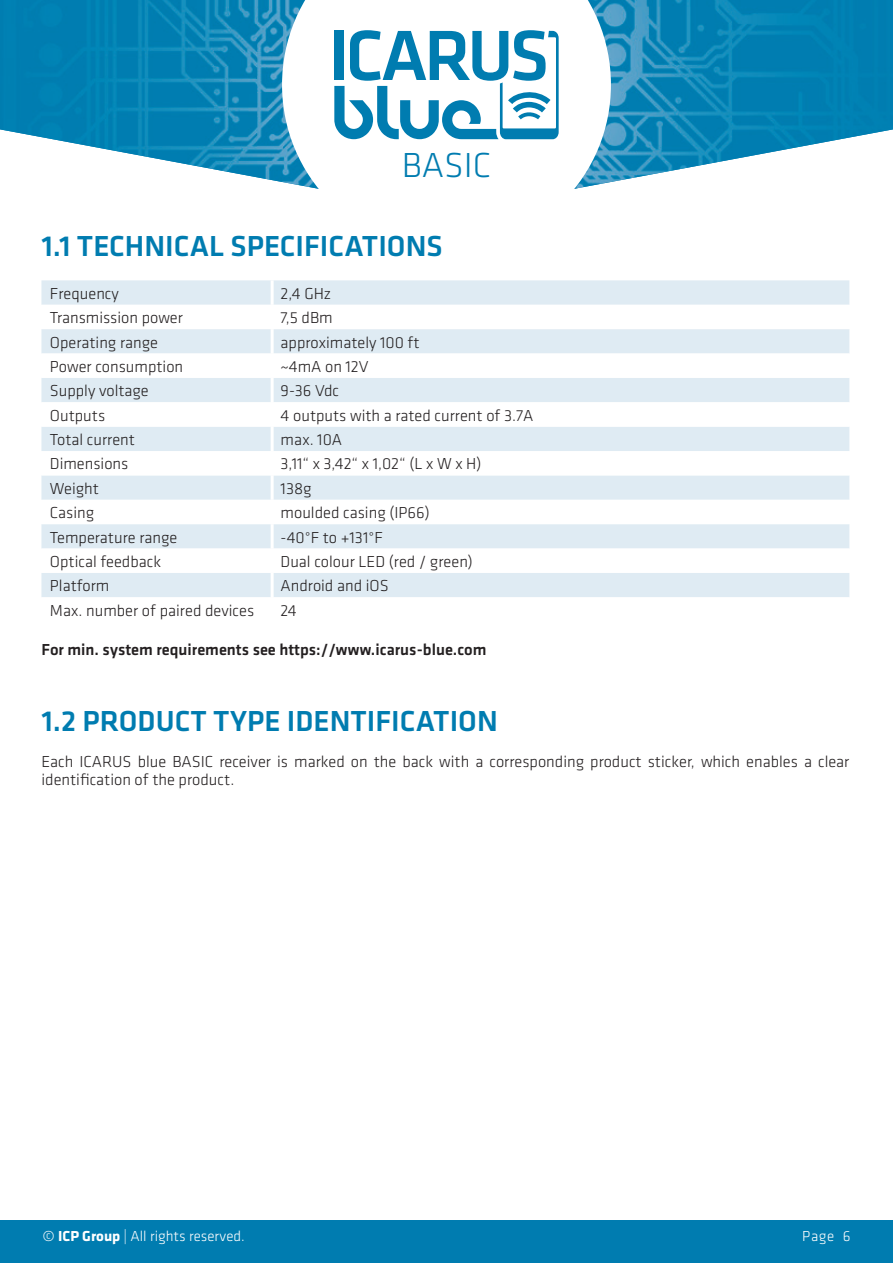
<style>
.page{position:relative;width:893px;height:1263px;background:#fff}
.page>*{position:absolute;margin:0;border:0;box-sizing:border-box;transform-origin:0 0}
.t1{font:300 36px "Klavika Basic";color:#007cb0}
.t2{font:500 30px "Klavika Basic";color:#007cb0}
.t3{font:300 16.5px/18px "Klavika Basic";color:#231f20}
.t4{font:500 16.5px "Klavika Basic";color:#231f20}
.t5{font:300 15px "Klavika Basic";color:#fff}
.s1{font-weight:700}
</style>
<div class="page">
<img style="left:0;top:0;width:893px;height:182px">
<svg style="left:282px;top:0;width:329px;height:189px"></svg>
<svg style="left:334px;top:30px;width:225px;height:109px"></svg>
<div style="left:0;top:1220px;width:893px;height:43px;background:#007cb0"></div>
<svg style="left:41px;top:280px;width:808px;height:25px;background:#e0ebf3"></svg>
<svg style="left:41px;top:329px;width:808px;height:268px;fill:#dfebf3"></svg>
<hr style="left:271px;top:280px;width:3px;height:25px;background:#fff">
<hr style="left:271px;top:329px;width:3px;height:24px;background:#fff">
<hr style="left:271px;top:353px;width:3px;height:25px;background:#fff">
<hr style="left:271px;top:378px;width:3px;height:24px;background:#fff">
<hr style="left:271px;top:402px;width:3px;height:25px;background:#fff">
<hr style="left:271px;top:427px;width:3px;height:24px;background:#fff">
<hr style="left:271px;top:451px;width:3px;height:24px;background:#fff">
<hr style="left:271px;top:475px;width:3px;height:25px;background:#fff">
<hr style="left:271px;top:500px;width:3px;height:24px;background:#fff">
<hr style="left:271px;top:524px;width:3px;height:24px;background:#fff">
<hr style="left:271px;top:548px;width:3px;height:25px;background:#fff">
<hr style="left:271px;top:573px;width:3px;height:24px;background:#fff">
<h1 class="t1" style="left:402px;top:143px;width:91px">BASIC</h1>
<h2 class="t2" style="left:41px;top:226px;width:403px">1.1 TECHNICAL SPECIFICATIONS</h2>
<p class="t3" style="left:50px;top:284px;width:71px">Frequency</p>
<p class="t3" style="left:281px;top:284px;width:52px">2,4 GHz</p>
<p class="t3" style="left:50px;top:308px;width:135px">Transmission power</p>
<p class="t3" style="left:281px;top:308px;width:54px">7,5 dBm</p>
<p class="t3" style="left:50px;top:333px;width:110px">Operating range</p>
<p class="t3" style="left:281px;top:333px;width:140px">approximately 100 ft</p>
<p class="t3" style="left:50px;top:357px;width:135px">Power consumption</p>
<p class="t3" style="left:281px;top:357px;width:90px">~4mA on 12V</p>
<p class="t3" style="left:50px;top:382px;width:100px">Supply voltage</p>
<p class="t3" style="left:281px;top:382px;width:60px">9-36 Vdc</p>
<p class="t3" style="left:50px;top:406px;width:57px">Outputs</p>
<p class="t3" style="left:281px;top:406px;width:254px">4 outputs with a rated current of 3.7A</p>
<p class="t3" style="left:50px;top:430px;width:87px">Total current</p>
<p class="t3" style="left:281px;top:430px;width:63px">max. 10A</p>
<p class="t3" style="left:50px;top:455px;width:80px">Dimensions</p>
<p class="t3" style="left:281px;top:455px;width:202px">3,11“ x 3,42“ x 1,02“ (L x W x H)</p>
<p class="t3" style="left:50px;top:479px;width:51px">Weight</p>
<p class="t3" style="left:281px;top:479px;width:33px">138g</p>
<p class="t3" style="left:50px;top:503px;width:46px">Casing</p>
<p class="t3" style="left:281px;top:503px;width:151px">moulded casing (IP66)</p>
<p class="t3" style="left:50px;top:528px;width:129px">Temperature range</p>
<p class="t3" style="left:281px;top:528px;width:104px">-40°F to +131°F</p>
<p class="t3" style="left:50px;top:552px;width:113px">Optical feedback</p>
<p class="t3" style="left:281px;top:552px;width:194px">Dual colour LED (red / green)</p>
<p class="t3" style="left:50px;top:577px;width:61px">Platform</p>
<p class="t3" style="left:281px;top:577px;width:110px">Android and iOS</p>
<p class="t3" style="left:50px;top:601px;width:206px">Max. number of paired devices</p>
<p class="t3" style="left:281px;top:601px;width:18px">24</p>
<p class="t4" style="left:41px;top:639px;width:447px">For min. system requirements see https://www.icarus-blue.com</p>
<h2 class="t2" style="left:41px;top:701px;width:458px">1.2 PRODUCT TYPE IDENTIFICATION</h2>
<p class="t3" style="left:41px;top:752px;width:809px">Each ICARUS blue BASIC receiver is marked on the back with a corresponding product sticker, which enables a clear identification of the product.</p>
<p class="t5" style="left:43px;top:1227px;width:204px">© <span class="s1">ICP Group</span> | All rights reserved.</p>
<p class="t5" style="left:802px;top:1227px;width:50px">Page 6</p>
</div>
